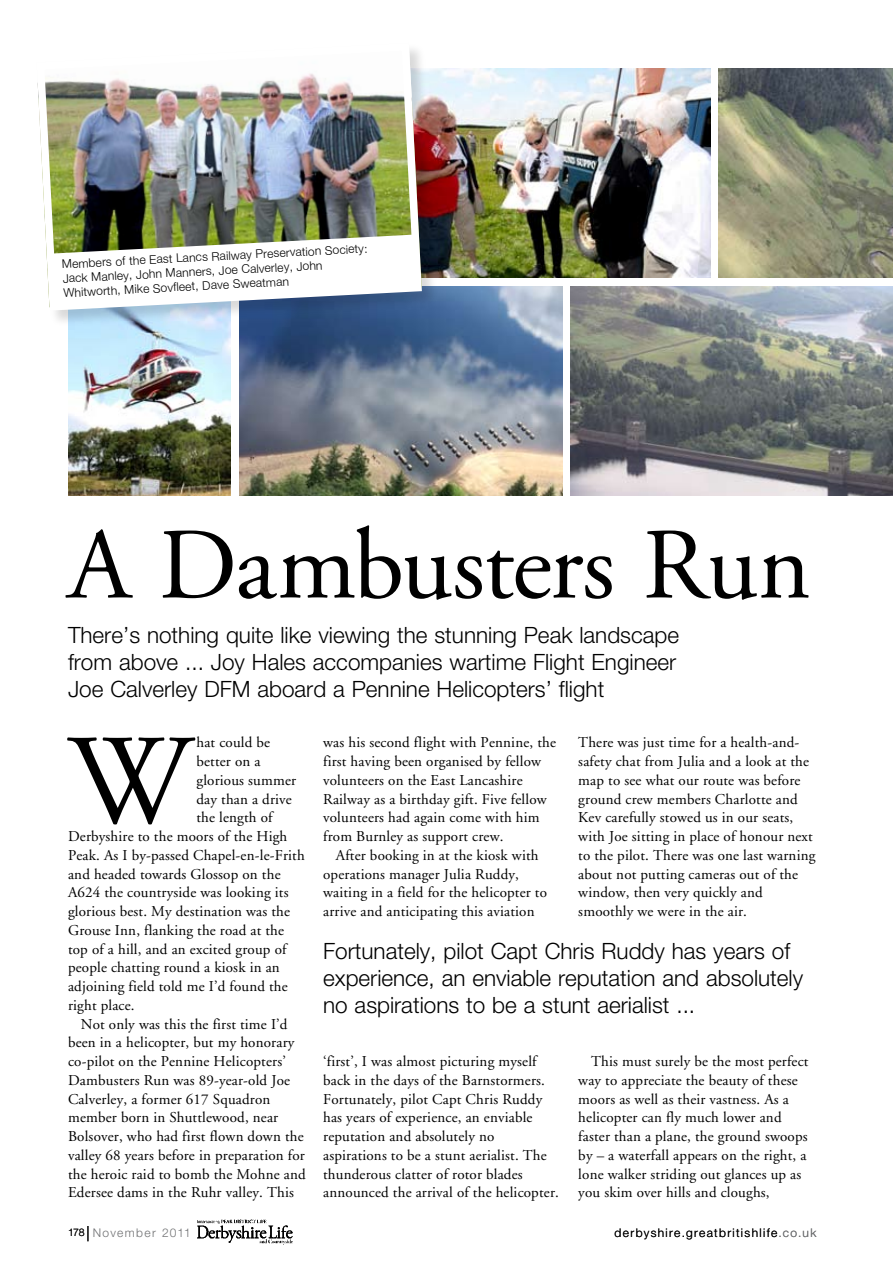
<style>
.page{position:relative;width:893px;height:1263px;background:#fff}
.page>*{position:absolute;margin:0;border:0;box-sizing:border-box;transform-origin:0 0}
.t1{font:128.1px "Adobe Garamond";color:#000}
.t2{font:100.8px "Adobe Garamond";letter-spacing:-.015em;color:#000}
.t3{font:300 22.5px/27px "Helvetica Neue";color:#000}
.t4{font:15px/18.8px "Adobe Garamond";letter-spacing:.01em;color:#000}
.t5{font:300 12px/14.4px "Helvetica Neue";letter-spacing:.115em;color:#000}
.t6{font:300 12px "Helvetica Neue";letter-spacing:.105em;color:#707173}
.s1{font-size:10.5px;color:#000}
.s2{color:#707173}
</style>
<div class="page">
<img style="left:440px;top:68px;width:270px;height:209px">
<img style="left:197px;top:1220px;width:96px;height:25px">
<svg style="left:88px;top:1226px;width:1px;height:15px"></svg>
<img style="left:68px;top:328px;width:163px;height:167px">
<img style="left:719px;top:68px;width:173px;height:209px">
<img style="left:239px;top:286px;width:323px;height:209px">
<img style="left:571px;top:286px;width:321px;height:209px">
<div style="left:35px;top:42px;width:405px;height:286px;background:#000;opacity:.15"></div>
<img style="left:35px;top:42px;width:391px;height:273px">
<svg style="left:50px;top:234px;width:370px;height:74px"></svg>
<p class="t5" style="left:62px;top:257px;width:307px;rotate:-3deg">Members of the East Lancs Railway Preservation Society:<br>Jack Manley, John Manners, Joe Calverley, John<br>Whitworth, Mike Sovfleet, Dave Sweatman</p>
<h2 class="t2" style="left:68px;top:512px;width:744px">A Dambusters Run</h2>
<h3 class="t3" style="left:68px;top:621px;width:613px">There’s nothing quite like viewing the stunning Peak landscape from above ... Joy Hales accompanies wartime Flight Engineer<br>Joe Calverley DFM aboard a Pennine Helicopters’ flight</h3>
<h1 class="t1" style="left:68px;top:713px;width:124px">W</h1>
<p class="t4" style="left:196px;top:734px;width:75px">hat could be</p>
<p class="t4" style="left:323px;top:734px;width:234px">was his second flight with Pennine, the first having been organised by fellow volunteers on the East Lancashire Railway as a birthday gift. Five fellow volunteers had again come with him from Burnley as support crew.</p>
<p class="t4" style="left:323px;top:846px;width:225px;text-indent:13px">After booking in at the kiosk with operations manager Julia Ruddy, waiting in a field for the helicopter to arrive and anticipating this aviation</p>
<p class="t4" style="left:578px;top:734px;width:239px">There was just time for a health-and&shy;safety chat from Julia and a look at the map to see what our route was before ground crew members Charlotte and Kev carefully stowed us in our seats, with Joe sitting in place of honour next to the pilot. There was one last warning about not putting cameras out of the window, then very quickly and smoothly we were in the air.</p>
<p class="t4" style="left:196px;top:752px;width:66px">better on a</p>
<p class="t4" style="left:196px;top:771px;width:101px">glorious summer</p>
<p class="t4" style="left:196px;top:790px;width:97px">day than a drive</p>
<p class="t4" style="left:196px;top:809px;width:78px">the length of</p>
<p class="t4" style="left:68px;top:827px;width:221px">Derbyshire to the moors of the High</p>
<p class="t4" style="left:68px;top:846px;width:238px">Peak. As I by-passed Chapel-en-le-Frith</p>
<p class="t4" style="left:68px;top:865px;width:214px">and headed towards Glossop on the</p>
<p class="t4" style="left:68px;top:884px;width:222px">A624 the countryside was looking its</p>
<p class="t4" style="left:68px;top:902px;width:223px">glorious best. My destination was the</p>
<p class="t4" style="left:68px;top:921px;width:218px">Grouse Inn, flanking the road at the</p>
<p class="t4" style="left:68px;top:940px;width:220px">top of a hill, and an excited group of</p>
<p class="t4" style="left:68px;top:959px;width:213px">people chatting round a kiosk in an</p>
<p class="t4" style="left:68px;top:977px;width:221px">adjoining field told me I’d found the</p>
<p class="t4" style="left:68px;top:996px;width:68px">right place.</p>
<p class="t4" style="left:81px;top:1015px;width:208px">Not only was this the first time I’d</p>
<p class="t4" style="left:68px;top:1034px;width:228px">been in a helicopter, but my honorary</p>
<p class="t4" style="left:68px;top:1052px;width:219px">co-pilot on the Pennine Helicopters’</p>
<p class="t4" style="left:68px;top:1071px;width:224px">Dambusters Run was 89-year-old Joe</p>
<p class="t4" style="left:68px;top:1090px;width:204px">Calverley, a former 617 Squadron</p>
<p class="t4" style="left:68px;top:1109px;width:212px">member born in Shuttlewood, near</p>
<p class="t4" style="left:68px;top:1127px;width:237px">Bolsover, who had first flown down the</p>
<p class="t4" style="left:68px;top:1146px;width:238px">valley 68 years before in preparation for</p>
<p class="t4" style="left:68px;top:1165px;width:239px">the heroic raid to bomb the Mohne and</p>
<p class="t4" style="left:68px;top:1184px;width:227px">Edersee dams in the Ruhr valley. This</p>
<h3 class="t3" style="left:323px;top:937px;width:481px">Fortunately, pilot Capt Chris Ruddy has years of experience, an enviable reputation and absolutely no aspirations to be a stunt aerialist ...</h3>
<p class="t4" style="left:323px;top:1052px;width:237px">‘first’, I was almost picturing myself back in the days of the Barnstormers.<br>Fortunately, pilot Capt Chris Ruddy has years of experience, an enviable reputation and absolutely no aspirations to be a stunt aerialist. The thunderous clatter of rotor blades announced the arrival of the helicopter.</p>
<p class="t4" style="left:578px;top:1052px;width:232px;text-indent:13px">This must surely be the most perfect way to appreciate the beauty of these moors as well as their vastness. As a helicopter can fly much lower and faster than a plane, the ground swoops by – a waterfall appears on the right, a lone walker striding out glances up as you skim over hills and cloughs,</p>
<p class="t6" style="left:68px;top:1225px;width:124px"><span class="s1">178</span> November 2011</p>
<p class="t5" style="left:615px;top:1225px;width:203px">derbyshire.greatbritishlife<span class="s2">.co.uk</span></p>
</div>
